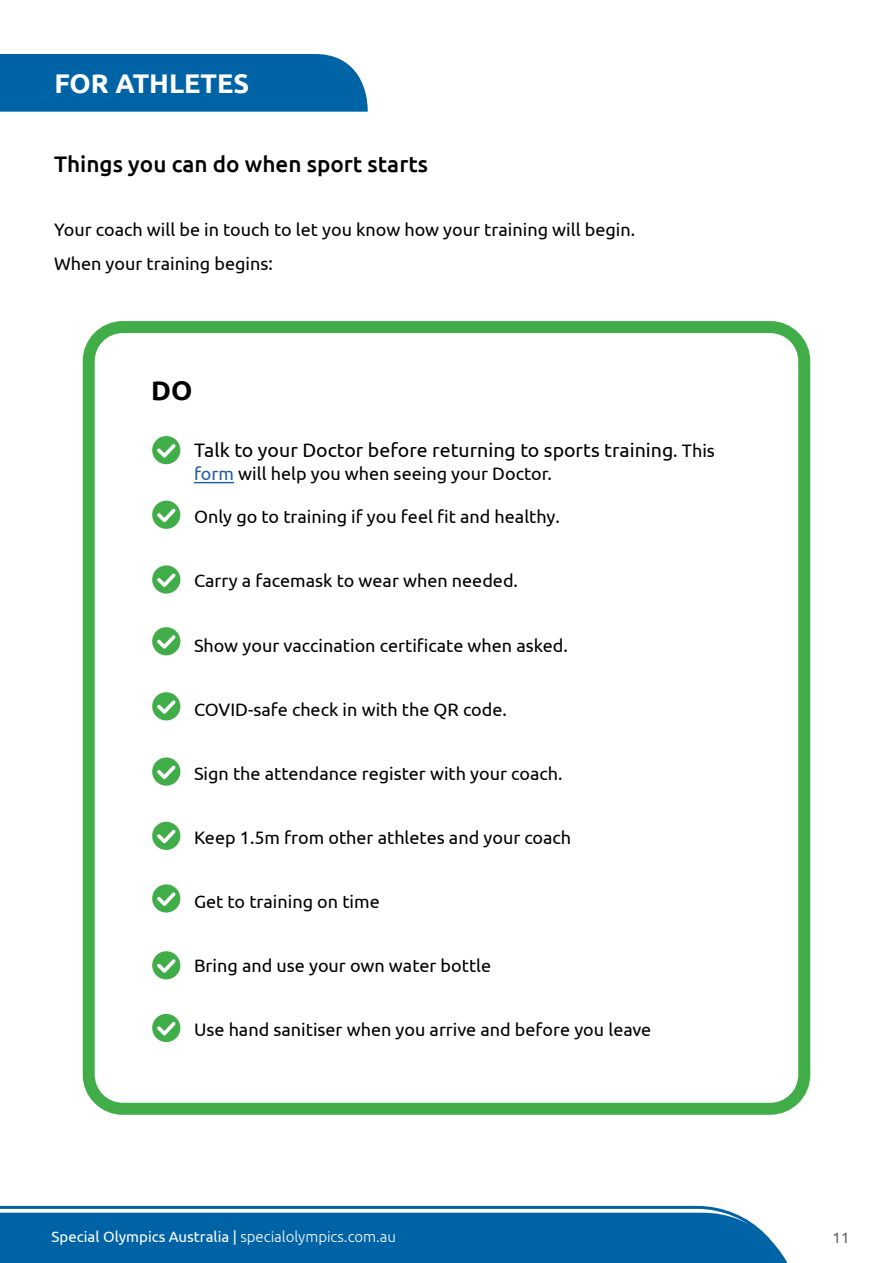
<style>
.page{position:relative;width:893px;height:1263px;background:#fff}
.page>*{position:absolute;margin:0;border:0;box-sizing:border-box;transform-origin:0 0}
.t1{font:700 27px "Ubuntu";color:#fff}
.t2{font:700 27px "Ubuntu";color:#000}
.t3{font:500 22.5px "Ubuntu";color:#000}
.t4{font:19.5px "Ubuntu";color:#000}
.t5{font:18px/34.3px "Ubuntu";color:#000}
.t6{font:15px "Ubuntu";color:#fff}
.t7{font:15px "Ubuntu";color:#636359}
.s1{font-size:18px}
.s2{color:#215e9e}
.s3{font-weight:300}
</style>
<div class="page">
<svg style="left:0;top:1206px;width:788px;height:57px;background:#1871ad"></svg>
<hr style="left:194px;top:482px;width:40px;height:1px;background:#215e9e">
<div style="left:152px;top:436px;width:28px;height:28px;background:#41ad49;border-radius:50%"></div>
<svg style="left:157px;top:444px;width:19px;height:14px"></svg>
<div style="left:152px;top:501px;width:28px;height:28px;background:#41ad49;border-radius:50%"></div>
<svg style="left:157px;top:508px;width:19px;height:14px"></svg>
<div style="left:152px;top:627px;width:28px;height:28px;background:#41ad49;border-radius:50%"></div>
<svg style="left:157px;top:635px;width:19px;height:14px"></svg>
<div style="left:152px;top:692px;width:28px;height:28px;background:#41ad49;border-radius:50%"></div>
<svg style="left:157px;top:700px;width:19px;height:14px"></svg>
<div style="left:152px;top:757px;width:28px;height:29px;background:#41ad49;border-radius:50%"></div>
<svg style="left:157px;top:765px;width:19px;height:14px"></svg>
<div style="left:152px;top:822px;width:28px;height:28px;background:#41ad49;border-radius:50%"></div>
<svg style="left:157px;top:830px;width:19px;height:13px"></svg>
<div style="left:152px;top:951px;width:28px;height:28px;background:#41ad49;border-radius:50%"></div>
<svg style="left:157px;top:959px;width:19px;height:14px"></svg>
<div style="left:152px;top:884px;width:28px;height:28px;background:#41ad49;border-radius:50%"></div>
<svg style="left:157px;top:892px;width:19px;height:14px"></svg>
<div style="left:152px;top:1014px;width:28px;height:28px;background:#41ad49;border-radius:50%"></div>
<svg style="left:157px;top:1022px;width:19px;height:13px"></svg>
<div style="left:152px;top:565px;width:28px;height:29px;background:#41ad49;border-radius:50%"></div>
<svg style="left:157px;top:573px;width:19px;height:14px"></svg>
<div style="left:83px;top:321px;width:727px;height:794px;border:12px solid #41ad49;border-radius:34px"></div>
<div style="left:0;top:54px;width:368px;height:58px;background:#0063a5"></div>
<h1 class="t1" style="left:54px;top:67px;width:196px">FOR ATHLETES</h1>
<p class="t3" style="left:54px;top:150px;width:376px">Things you can do when sport starts</p>
<p class="t5" style="left:54px;top:212px;width:583px">Your coach will be in touch to let you know how your training will begin.<br>When your training begins:</p>
<h1 class="t2" style="left:151px;top:374px;width:43px">DO</h1>
<p class="t4" style="left:194px;top:438px;width:522px">Talk to your Doctor before returning to sports training<span class="s1">. This</span></p>
<p class="t5" style="left:194px;top:456px;width:359px"><span class="s2">form</span> will help you when seeing your Doctor.</p>
<p class="t5" style="left:194px;top:499px;width:367px">Only go to training if you feel fit and healthy.</p>
<p class="t5" style="left:194px;top:563px;width:326px">Carry a facemask to wear when needed.</p>
<p class="t5" style="left:194px;top:627px;width:375px">Show your vaccination certificate when asked.</p>
<p class="t5" style="left:194px;top:691px;width:314px">COVID-safe check in with the QR code.</p>
<p class="t5" style="left:194px;top:756px;width:370px">Sign the attendance register with your coach.</p>
<p class="t5" style="left:194px;top:820px;width:379px">Keep 1.5m from other athletes and your coach</p>
<p class="t5" style="left:194px;top:884px;width:187px">Get to training on time</p>
<p class="t5" style="left:194px;top:948px;width:299px">Bring and use your own water bottle</p>
<p class="t5" style="left:194px;top:1012px;width:459px">Use hand sanitiser when you arrive and before you leave</p>
<p class="t6" style="left:52px;top:1228px;width:346px">Special Olympics Australia | <span class="s3">specialolympics.com.au</span></p>
<p class="t7" style="left:833px;top:1228px;width:18px">11</p>
</div>
